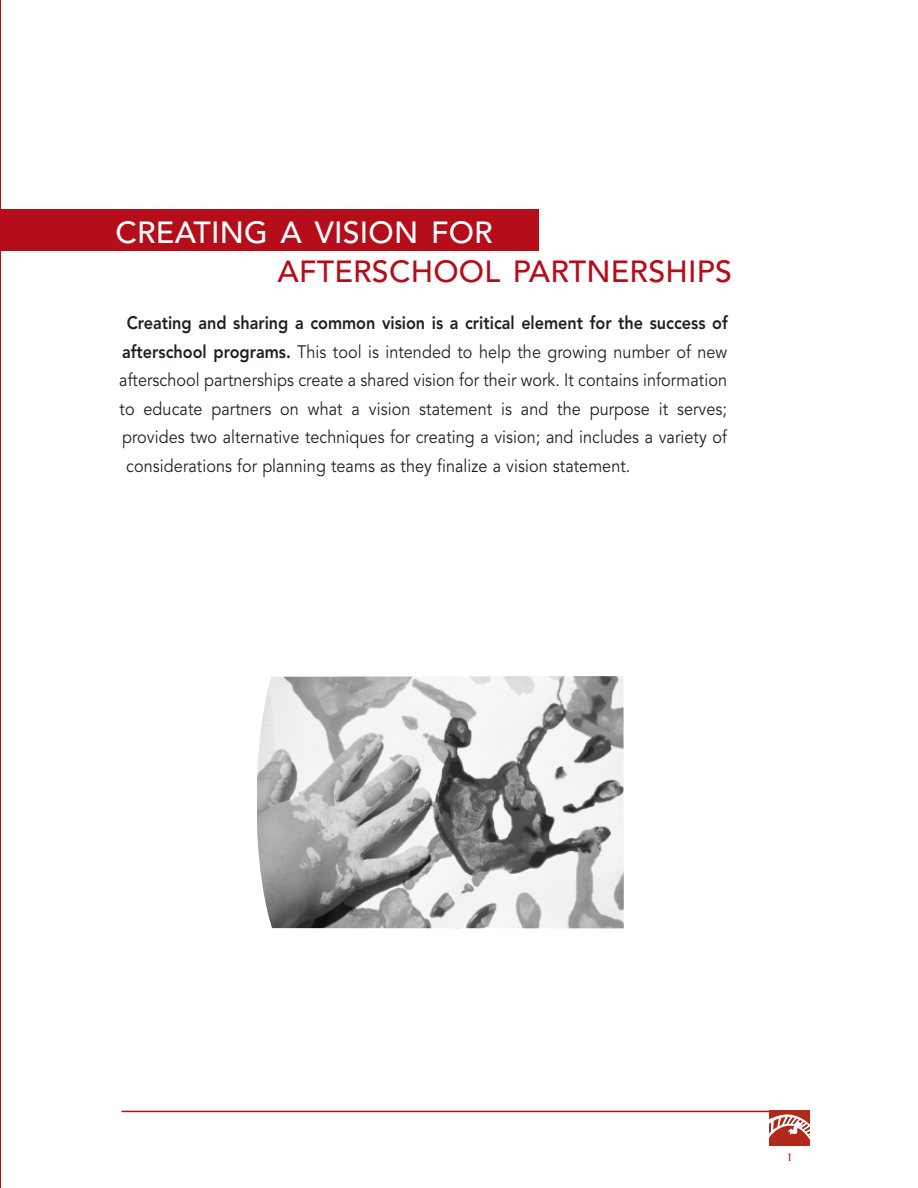
<style>
.page{position:relative;width:918px;height:1188px;background:#fff}
.page>*{position:absolute;margin:0;border:0;box-sizing:border-box;transform-origin:0 0}
.t1{font:500 30.3px "Avenir";letter-spacing:.005em;color:#b50e1a}
.t2{font:500 30.3px "Avenir";letter-spacing:.005em;color:#fff}
.t3{font:18px "Avenir";letter-spacing:.005em;color:#231f20;scale:.9 1}
.t4{font:800 18px "Avenir";color:#231f20;scale:.9 1}
.t5{font:13.5px "Weiss";color:#b50e1a}
.s1{font-weight:800}
</style>
<div class="page">
<hr style="left:122px;top:1111px;width:688px;height:1px;background:#b50e1a">
<hr style="left:0;top:0;width:1px;height:1188px;background:#b50e1a">
<div style="left:0;top:209px;width:538px;height:42px;background:#b50e1a"></div>
<img style="left:257px;top:676px;width:367px;height:252px">
<div style="left:769px;top:1111px;width:41px;height:35px;background:#b1291a"></div>
<svg style="left:769px;top:1114px;width:41px;height:26px"></svg>
<h1 class="t2" style="left:116px;top:220px;width:379px">CREATING A VISION FOR</h1>
<h1 class="t1" style="left:278px;top:259px;width:456px">AFTERSCHOOL PARTNERSHIPS</h1>
<p class="t4" style="left:127px;top:315px;width:669px">Creating and sharing a common vision is a critical element for the success of</p>
<p class="t3" style="left:122px;top:344px;width:674px"><span class="s1">afterschool programs.</span> This tool is intended to help the growing number of new</p>
<p class="t3" style="left:119px;top:372px;width:677px">afterschool partnerships create a shared vision for their work. It contains information</p>
<p class="t3" style="left:120px;top:401px;width:676px">to educate partners on what a vision statement is and the purpose it serves;</p>
<p class="t3" style="left:122px;top:429px;width:674px">provides two alternative techniques for creating a vision; and includes a variety of</p>
<p class="t3" style="left:126px;top:458px;width:562px">considerations for planning teams as they finalize a vision statement.</p>
<p class="t5" style="left:786px;top:1152px;width:8px">1</p>
</div>
